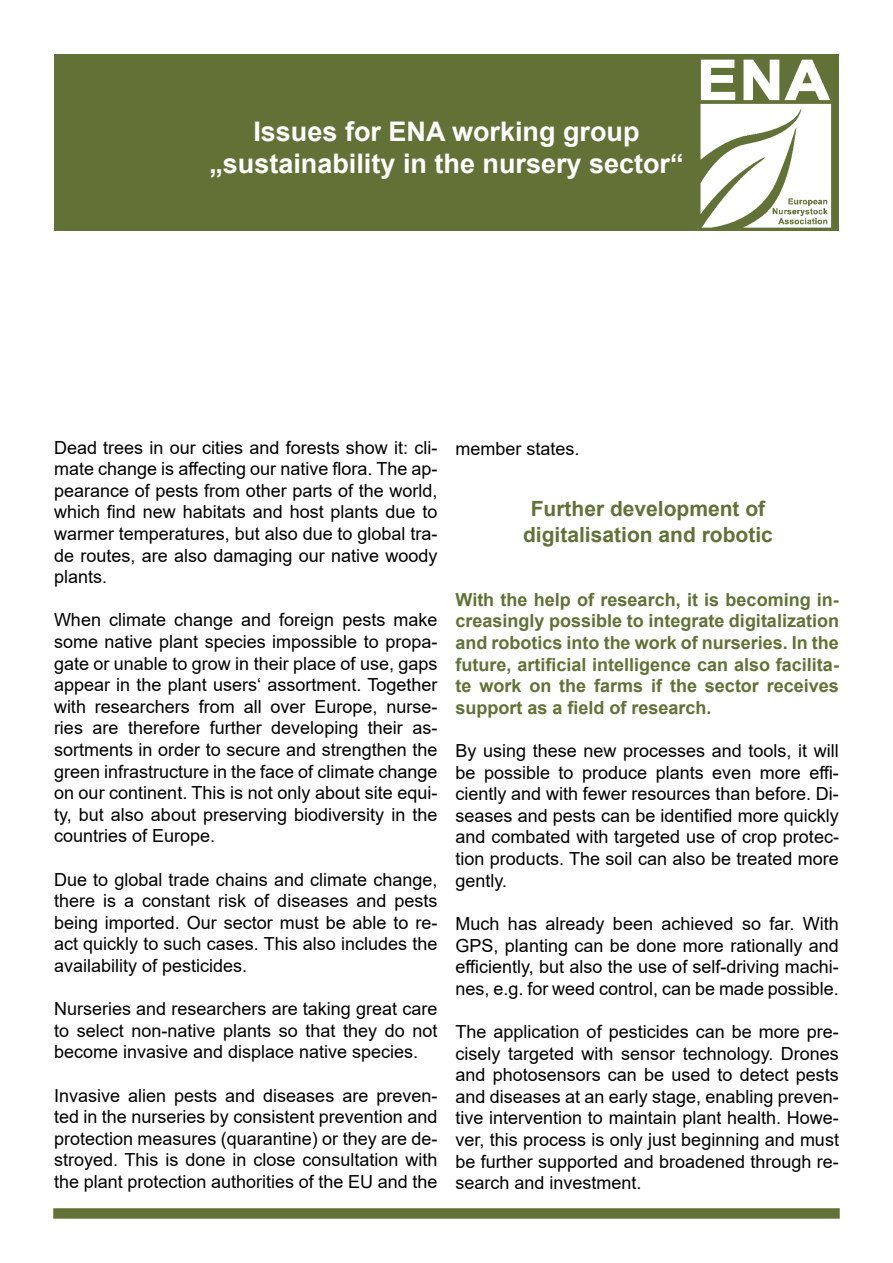
<style>
.page{position:relative;width:893px;height:1263px;background:#fff}
.page>*{position:absolute;margin:0;border:0;box-sizing:border-box;transform-origin:0 0}
.t1{font:700 27px/32.4px "Arial";color:#fff;text-align:center}
.t2{font:700 21px/25.2px "Arial";color:#627136;text-align:center}
.t3{font:18px/21.6px "Arial";color:#000;text-align:justify}
.t4{font:700 18px/21.6px "Arial";color:#627136;text-align:justify}
</style>
<div class="page">
<div style="left:54px;top:54px;width:785px;height:176px;background:#627136"></div>
<img style="left:700px;top:59px;width:132px;height:169px">
<div style="left:53px;top:1208px;width:787px;height:11px;background:#627136;border:2px solid #627136"></div>
<h1 class="t1" style="left:209px;top:115px;width:476px">Issues for ENA working group „sustainability in the nursery sector“</h1>
<p class="t3" style="left:54px;top:436px;width:385px">Dead trees in our cities and forests show it: cli&shy;mate change is affecting our native flora. The ap&shy;pearance of pests from other parts of the world, which find new habitats and host plants due to warmer temperatures, but also due to global tra&shy;de routes, are also damaging our native woody plants.</p>
<p class="t3" style="left:54px;top:609px;width:385px">When climate change and foreign pests make some native plant species impossible to propa&shy;gate or unable to grow in their place of use, gaps appear in the plant users‘ assortment. Together with researchers from all over Europe, nurse&shy;ries are therefore further developing their as&shy;sortments in order to secure and strengthen the green infrastructure in the face of climate change on our continent. This is not only about site equi&shy;ty, but also about preserving biodiversity in the countries of Europe.</p>
<p class="t3" style="left:54px;top:868px;width:385px">Due to global trade chains and climate change, there is a constant risk of diseases and pests being imported. Our sector must be able to re&shy;act quickly to such cases. This also includes the availability of pesticides.</p>
<p class="t3" style="left:54px;top:998px;width:385px">Nurseries and researchers are taking great care to select non-native plants so that they do not become invasive and displace native species.</p>
<p class="t3" style="left:54px;top:1084px;width:385px">Invasive alien pests and diseases are preven&shy;ted in the nurseries by consistent prevention and protection measures (quarantine) or they are de&shy;stroyed. This is done in close consultation with the plant protection authorities of the EU and the</p>
<p class="t3" style="left:455px;top:437px;width:126px">member states.</p>
<p class="t2" style="left:523px;top:497px;width:251px">Further development of digitalisation and robotic</p>
<p class="t4" style="left:455px;top:589px;width:385px">With the help of research, it is becoming in&shy;creasingly possible to integrate digitalization and robotics into the work of nurseries. In the future, artificial intelligence can also facilita&shy;te work on the farms if the sector receives support as a field of research.</p>
<p class="t3" style="left:455px;top:740px;width:385px">By using these new processes and tools, it will be possible to produce plants even more effi&shy;ciently and with fewer resources than before. Di&shy;seases and pests can be identified more quickly and combated with targeted use of crop protec&shy;tion products. The soil can also be treated more gently.</p>
<p class="t3" style="left:455px;top:913px;width:385px">Much has already been achieved so far. With GPS, planting can be done more rationally and efficiently, but also the use of self-driving machi&shy;nes, e.g. for weed control, can be made possible.</p>
<p class="t3" style="left:455px;top:1021px;width:385px">The application of pesticides can be more pre&shy;cisely targeted with sensor technology. Drones and photosensors can be used to detect pests and diseases at an early stage, enabling preven&shy;tive intervention to maintain plant health. Howe&shy;ver, this process is only just beginning and must be further supported and broadened through re&shy;search and investment.</p>
</div>
